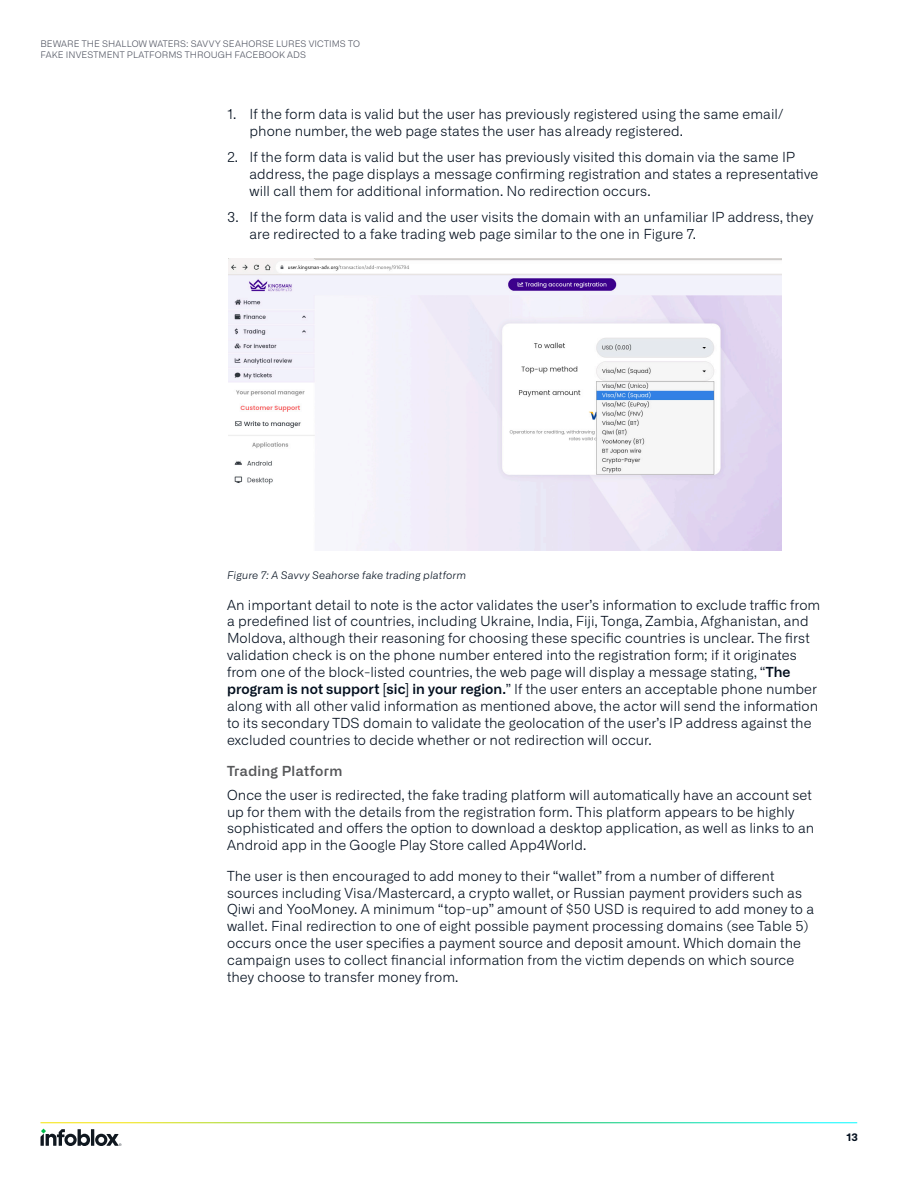
<style>
.page{position:relative;width:918px;height:1188px;background:#fff}
.page>*{position:absolute;margin:0;border:0;box-sizing:border-box;transform-origin:0 0}
.body_text{font:300 13.8px/16.8px "Alliance No.1";letter-spacing:.005em;color:#030f1e}
.Heading_level_3{font:600 13.8px "Alliance No.2";letter-spacing:.02em;color:#57585a}
.Figure_Caption{font:italic 300 10.5px "Alliance No.1";letter-spacing:.015em;color:#030f1e}
.t1{font:700 10.5px "Alliance No.1";color:#030f1e}
.t2{font:300 9px/10.8px "Alliance No.1";letter-spacing:.015em;color:#4d515e}
.s1{font-weight:600}
</style>
<div class="page">
<svg style="left:41px;top:1129px;width:80px;height:17px"></svg>
<img style="left:229px;top:259px;width:552px;height:291px">
<p class="t2" style="left:40px;top:39px;width:321px">BEWARE THE SHALLOW WATERS: SAVVY SEAHORSE LURES VICTIMS TO<br>FAKE INVESTMENT PLATFORMS THROUGH FACEBOOK ADS</p>
<p class="body_text" style="left:250px;top:106px;width:536px;text-indent:-22px">1. If the form data is valid but the user has previously registered using the same email/ phone number, the web page states the user has already registered.</p>
<p class="body_text" style="left:250px;top:149px;width:570px;text-indent:-22px">2. If the form data is valid but the user has previously visited this domain via the same IP address, the page displays a message confirming registration and states a representative will call them for additional information. No redirection occurs.</p>
<p class="body_text" style="left:250px;top:209px;width:565px;text-indent:-22px">3. If the form data is valid and the user visits the domain with an unfamiliar IP address, they are redirected to a fake trading web page similar to the one in Figure 7.</p>
<p class="Figure_Caption" style="left:227px;top:569px;width:241px">Figure 7: A Savvy Seahorse fake trading platform</p>
<p class="body_text" style="left:227px;top:596px;width:595px">An important detail to note is the actor validates the user’s information to exclude traffic from a predefined list of countries, including Ukraine, India, Fiji, Tonga, Zambia, Afghanistan, and Moldova, although their reasoning for choosing these specific countries is unclear. The first validation check is on the phone number entered into the registration form; if it originates from one of the block-listed countries, the web page will display a message stating, “<span class="s1">The program is not support [sic] in your region.</span>” If the user enters an acceptable phone number along with all other valid information as mentioned above, the actor will send the information to its secondary TDS domain to validate the geolocation of the user’s IP address against the excluded countries to decide whether or not redirection will occur.</p>
<p class="Heading_level_3" style="left:227px;top:762px;width:117px">Trading Platform</p>
<p class="body_text" style="left:227px;top:786px;width:589px">Once the user is redirected, the fake trading platform will automatically have an account set up for them with the details from the registration form. This platform appears to be highly sophisticated and offers the option to download a desktop application, as well as links to an Android app in the Google Play Store called App4World.</p>
<p class="body_text" style="left:227px;top:867px;width:589px">The user is then encouraged to add money to their “wallet” from a number of different sources including Visa/Mastercard, a crypto wallet, or Russian payment providers such as Qiwi and YooMoney. A minimum “top-up” amount of $50 USD is required to add money to a wallet. Final redirection to one of eight possible payment processing domains (see Table 5) occurs once the user specifies a payment source and deposit amount. Which domain the campaign uses to collect financial information from the victim depends on which source they choose to transfer money from.</p>
<p class="t1" style="left:847px;top:1130px;width:13px">13</p>
</div>
